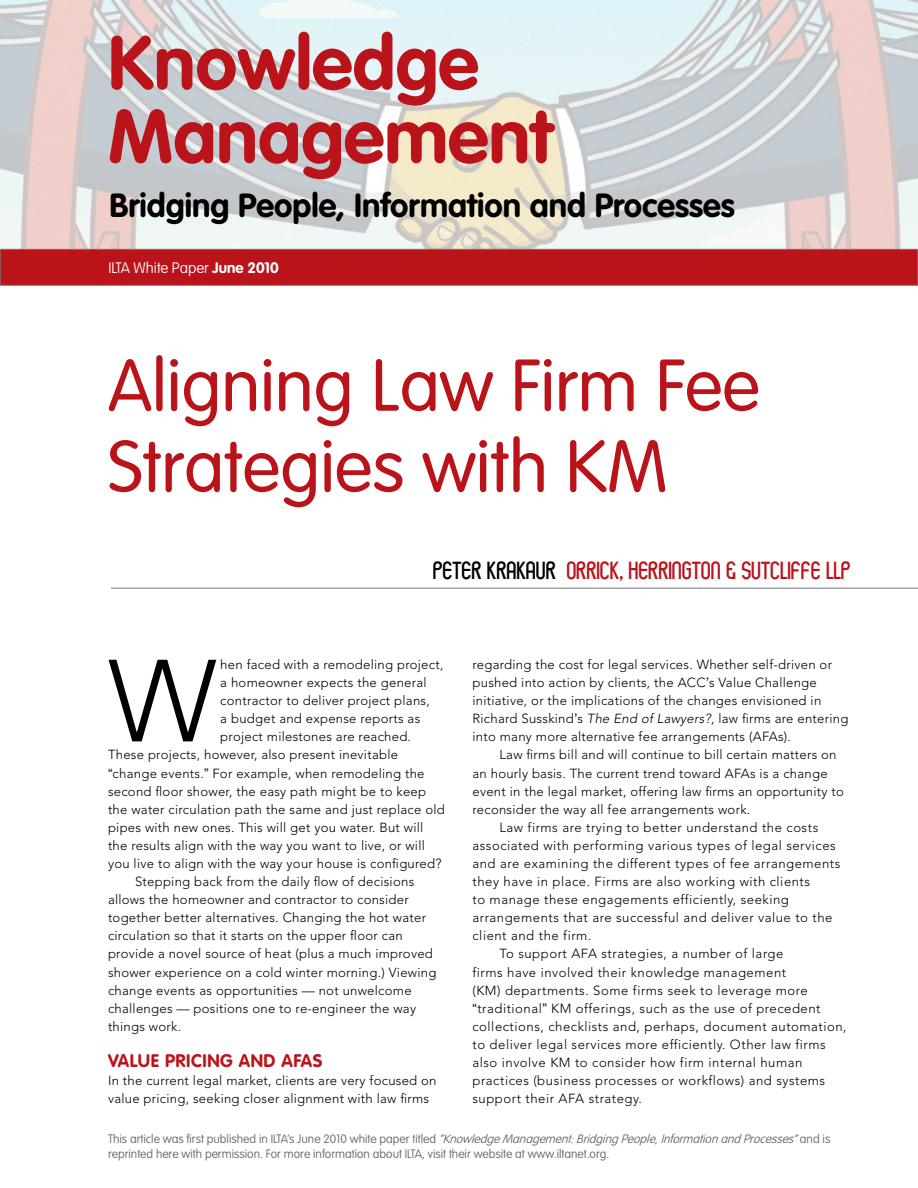
<style>
.page{position:relative;width:918px;height:1188px;background:#fff}
.page>*{position:absolute;margin:0;border:0;box-sizing:border-box;transform-origin:0 0}
.t1{font:300 115.35px "Avenir";color:#000}
.t2{font:700 75px/73.5px "VAG Rounded";color:#ba131a}
.t3{font:300 72px/81px "VAG Rounded";color:#ba131a}
.t4{font:700 33px "VAG Rounded";color:#000}
.t5{font:27px "Rothwell";color:#ba131a}
.t6{font:700 18px "VAG Rounded";letter-spacing:.03em;color:#ba131a}
.t7{font:100 15px "VAG Rounded";color:#fff}
.t8{font:300 13.2px/18.1px "Avenir";letter-spacing:.02em;color:#000}
.t9{font:300 13.2px "Avenir";letter-spacing:.04em;color:#000}
.t10{font:100 12px/14.4px "VAG Rounded";color:#636467}
.s1{font-weight:700}
.s2{color:#000}
.s3{font-family:"Helvetica";font-weight:400}
.s4{font-style:italic}
</style>
<div class="page">
<img style="left:0;top:0;width:918px;height:249px">
<div style="left:0;top:249px;width:918px;height:36px;background:#ba131a"></div>
<div style="left:0;top:249px;width:918px;height:37px;border:1px solid #77787b"></div>
<hr style="left:111px;top:588px;width:807px;height:1px;background:#77787b">
<h2 class="t2" style="left:108px;top:29px;width:450px">Knowledge<br>Management</h2>
<h3 class="t4" style="left:110px;top:186px;width:627px">Bridging People, Information and Processes</h3>
<p class="t7" style="left:108px;top:259px;width:172px">ILTA White Paper <span class="s1">June 2010</span></p>
<h3 class="t3" style="left:108px;top:348px;width:654px">Aligning Law Firm Fee<br>Strategies with KM</h3>
<h3 class="t5" style="left:433px;top:557px;width:403px"><span class="s2">PETER KRAKAUR</span> ORRICK, HERRINGTON &amp; SUTCLIFFE LLP</h3>
<h1 class="t1" style="left:108px;top:634px;width:110px">W</h1>
<p class="t8" style="left:220px;top:655px;width:225px">hen faced with a remodeling project,</p>
<p class="t8" style="left:220px;top:674px;width:208px">a homeowner expects the general</p>
<p class="t8" style="left:220px;top:692px;width:211px">contractor to deliver project plans,</p>
<p class="t8" style="left:220px;top:710px;width:201px">a budget and expense reports as</p>
<p class="t8" style="left:220px;top:728px;width:192px">project milestones are reached.</p>
<p class="t8" style="left:108px;top:746px;width:292px">These projects, however, also present inevitable</p>
<p class="t8" style="left:108px;top:764px;width:318px"><span class="s3">“</span>change events.<span class="s3">”</span> For example, when remodeling the</p>
<p class="t8" style="left:108px;top:782px;width:320px">second floor shower, the easy path might be to keep</p>
<p class="t8" style="left:108px;top:800px;width:338px">the water circulation path the same and just replace old</p>
<p class="t8" style="left:108px;top:818px;width:317px">pipes with new ones. This will get you water. But will</p>
<p class="t8" style="left:108px;top:836px;width:318px">the results align with the way you want to live, or will</p>
<p class="t8" style="left:108px;top:854px;width:335px">you live to align with the way your house is configured?</p>
<p class="t8" style="left:135px;top:873px;width:281px">Stepping back from the daily flow of decisions</p>
<p class="t8" style="left:108px;top:891px;width:302px">allows the homeowner and contractor to consider</p>
<p class="t8" style="left:108px;top:909px;width:320px">together better alternatives. Changing the hot water</p>
<p class="t8" style="left:108px;top:927px;width:296px">circulation so that it starts on the upper floor can</p>
<p class="t8" style="left:108px;top:945px;width:326px">provide a novel source of heat (plus a much improved</p>
<p class="t8" style="left:108px;top:963px;width:330px">shower experience on a cold winter morning.) Viewing</p>
<p class="t8" style="left:108px;top:981px;width:305px">change events as opportunities — not unwelcome</p>
<p class="t8" style="left:108px;top:999px;width:310px">challenges — positions one to re-engineer the way</p>
<p class="t8" style="left:108px;top:1017px;width:75px">things work.</p>
<h3 class="t6" style="left:108px;top:1050px;width:216px">Value Pricing and AFAs</h3>
<p class="t8" style="left:108px;top:1072px;width:330px">In the current legal market, clients are very focused on value pricing, seeking closer alignment with law firms</p>
<p class="t8" style="left:472px;top:655px;width:377px">regarding the cost for legal services. Whether self-driven or pushed into action by clients, the ACC<span class="s3">’</span>s Value Challenge initiative, or the implications of the changes envisioned in Richard Susskind<span class="s3">’</span>s <span class="s4">The End of Lawyers?</span>, law firms are entering into many more alternative fee arrangements (AFAs).</p>
<p class="t8" style="left:499px;top:746px;width:339px">Law firms bill and will continue to bill certain matters on</p>
<p class="t8" style="left:472px;top:764px;width:357px">an hourly basis. The current trend toward AFAs is a change</p>
<p class="t8" style="left:472px;top:782px;width:373px">event in the legal market, offering law firms an opportunity to</p>
<p class="t8" style="left:472px;top:800px;width:279px">reconsider the way all fee arrangements work.</p>
<p class="t9" style="left:499px;top:820px;width:320px">Law firms are trying to better understand the costs</p>
<p class="t9" style="left:472px;top:838px;width:365px">associated with performing various types of legal services</p>
<p class="t9" style="left:472px;top:856px;width:369px">and are examining the different types of fee arrangements</p>
<p class="t9" style="left:472px;top:874px;width:339px">they have in place. Firms are also working with clients</p>
<p class="t9" style="left:472px;top:892px;width:318px">to manage these engagements efficiently, seeking</p>
<p class="t9" style="left:472px;top:910px;width:362px">arrangements that are successful and deliver value to the</p>
<p class="t9" style="left:472px;top:928px;width:120px">client and the firm.</p>
<p class="t9" style="left:499px;top:946px;width:286px">To support AFA strategies, a number of large</p>
<p class="t9" style="left:472px;top:964px;width:315px">firms have involved their knowledge management</p>
<p class="t9" style="left:472px;top:982px;width:337px">(KM) departments. Some firms seek to leverage more</p>
<p class="t9" style="left:472px;top:1000px;width:350px"><span class="s3">“</span>traditional<span class="s3">”</span> KM offerings, such as the use of precedent</p>
<p class="t9" style="left:472px;top:1018px;width:376px">collections, checklists and, perhaps, document automation,</p>
<p class="t9" style="left:472px;top:1037px;width:355px">to deliver legal services more efficiently. Other law firms</p>
<p class="t9" style="left:472px;top:1055px;width:331px">also involve KM to consider how firm internal human</p>
<p class="t9" style="left:472px;top:1073px;width:354px">practices (business processes or workflows) and systems</p>
<p class="t9" style="left:472px;top:1091px;width:171px">support their AFA strategy.</p>
<p class="t10" style="left:108px;top:1132px;width:724px">T h i s a r t i c l e w a s fi r s t p u b l i s h e d i n I LTA’s J u n e 2 0 1 0 w h i t e p a p e r t i t l e d <span class="s4">“KnowledgeManagement:BridgingPeople,InformationandProcesses”</span>a n d i s reprinted here with permission. For more information about ILTA, visit their website at www.iltanet.org.</p>
</div>
